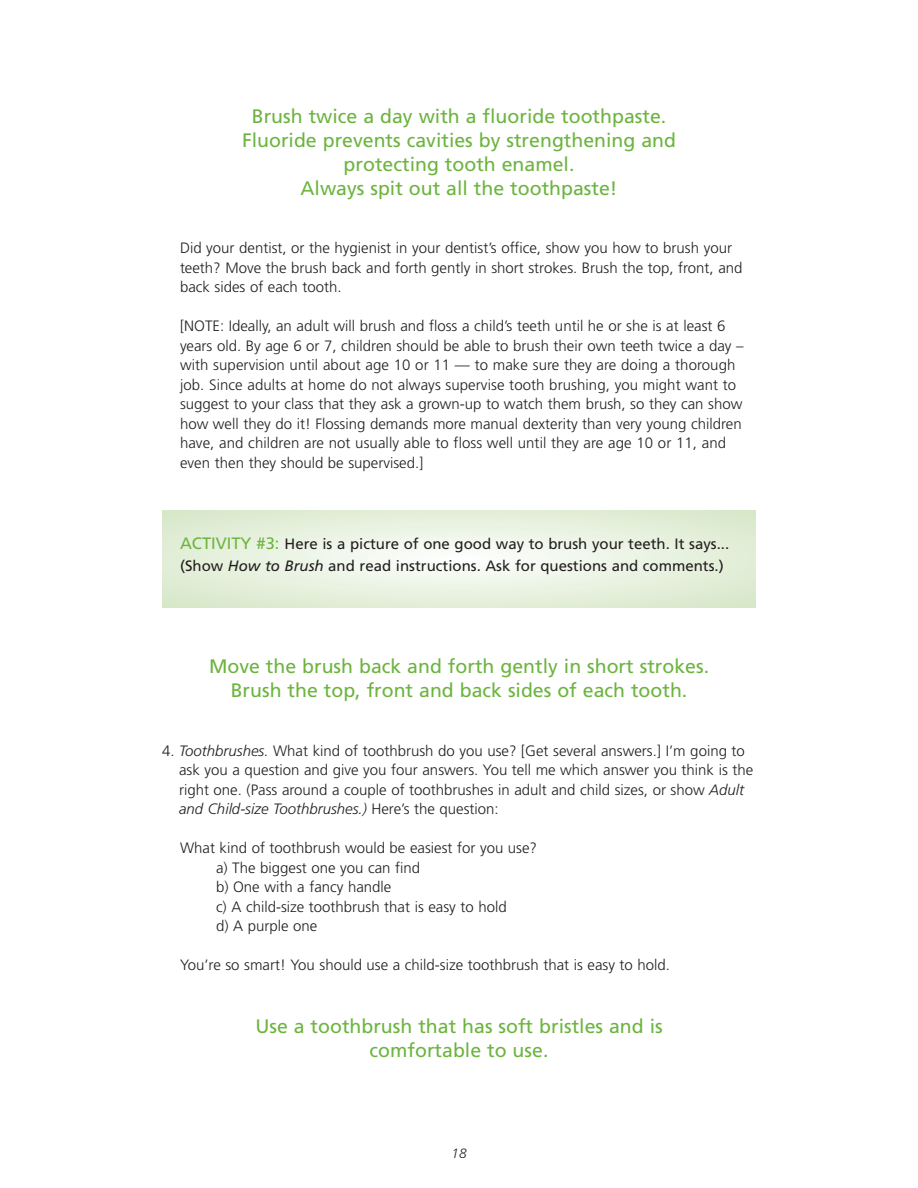
<style>
.page{position:relative;width:918px;height:1188px;background:#fff}
.page>*{position:absolute;margin:0;border:0;box-sizing:border-box;transform-origin:0 0}
.t1{font:19.5px/24px "Frutiger";color:#6cb43f;text-align:center}
.t2{font:300 15px/19.5px "Frutiger";color:#231f20}
.t3{font:15px/22.5px "Frutiger";color:#231f20}
.t4{font:italic 300 13.5px "Frutiger";color:#231f20}
.s1{font-size:16.5px;color:#6cb43f}
.s2{font-style:italic}
</style>
<div class="page">
<div style="left:162px;top:511px;width:594px;height:96px;background:#dfecd3"></div>
<div style="left:167px;top:511px;width:584px;height:96px;background:#e2eed7;border-radius:50%"></div>
<div style="left:199px;top:516px;width:520px;height:86px;background:#e5f0db;border-radius:50%"></div>
<div style="left:232px;top:521px;width:454px;height:76px;background:#e8f2e0;border-radius:50%"></div>
<div style="left:264px;top:526px;width:390px;height:65px;background:#ebf4e4;border-radius:50%"></div>
<div style="left:297px;top:532px;width:324px;height:54px;background:#eef5e8;border-radius:50%"></div>
<div style="left:323px;top:536px;width:272px;height:46px;background:#f1f7ec;border-radius:50%"></div>
<div style="left:349px;top:540px;width:220px;height:37px;background:#f4f9f0;border-radius:50%"></div>
<div style="left:381px;top:546px;width:156px;height:26px;background:#f7faf4;border-radius:50%"></div>
<div style="left:407px;top:550px;width:104px;height:18px;background:#f9fcf8;border-radius:50%"></div>
<div style="left:433px;top:555px;width:52px;height:8px;background:#fcfefc;border-radius:50%"></div>
<h1 class="t1" style="left:242px;top:105px;width:435px">Brush twice a day with a fluoride toothpaste.<br>Fluoride prevents cavities by strengthening and protecting tooth enamel.<br>Always spit out all the toothpaste!</h1>
<p class="t2" style="left:180px;top:239px;width:564px">Did your dentist, or the hygienist in your dentist’s office, show you how to brush your teeth? Move the brush back and forth gently in short strokes. Brush the top, front, and back sides of each tooth.</p>
<p class="t2" style="left:180px;top:317px;width:565px">[NOTE: Ideally, an adult will brush and floss a child’s teeth until he or she is at least 6 years old. By age 6 or 7, children should be able to brush their own teeth twice a day – with supervision until about age 10 or 11 — to make sure they are doing a thorough job. Since adults at home do not always supervise tooth brushing, you might want to suggest to your class that they ask a grown-up to watch them brush, so they can show how well they do it! Flossing demands more manual dexterity than very young children have, and children are not usually able to floss well until they are age 10 or 11, and even then they should be supervised.]</p>
<p class="t3" style="left:180px;top:533px;width:551px"><span class="s1">ACTIVITY #3:</span> Here is a picture of one good way to brush your teeth. It says... (Show <span class="s2">How to Brush</span> and read instructions. Ask for questions and comments.)</p>
<h1 class="t1" style="left:209px;top:656px;width:502px">Move the brush back and forth gently in short strokes.<br>Brush the top, front and back sides of each tooth.</h1>
<p class="t2" style="left:179px;top:742px;width:576px;text-indent:-17px">4. <span class="s2">Toothbrushes.</span> What kind of toothbrush do you use? [Get several answers.] I’m going to ask you a question and give you four answers. You tell me which answer you think is the right one. (Pass around a couple of toothbrushes in adult and child sizes, or show <span class="s2">Adult and Child-size Toothbrushes.)</span> Here’s the question:</p>
<p class="t2" style="left:216px;top:839px;width:323px;text-indent:-36px">What kind of toothbrush would be easiest for you use? a) The biggest one you can find<br>b) One with a fancy handle<br>c) A child-size toothbrush that is easy to hold<br>d) A purple one</p>
<p class="t2" style="left:180px;top:956px;width:492px">You’re so smart! You should use a child-size toothbrush that is easy to hold.</p>
<h1 class="t1" style="left:255px;top:1016px;width:409px">Use a toothbrush that has soft bristles and is comfortable to use.</h1>
<p class="t4" style="left:451px;top:1148px;width:17px">18</p>
</div>
